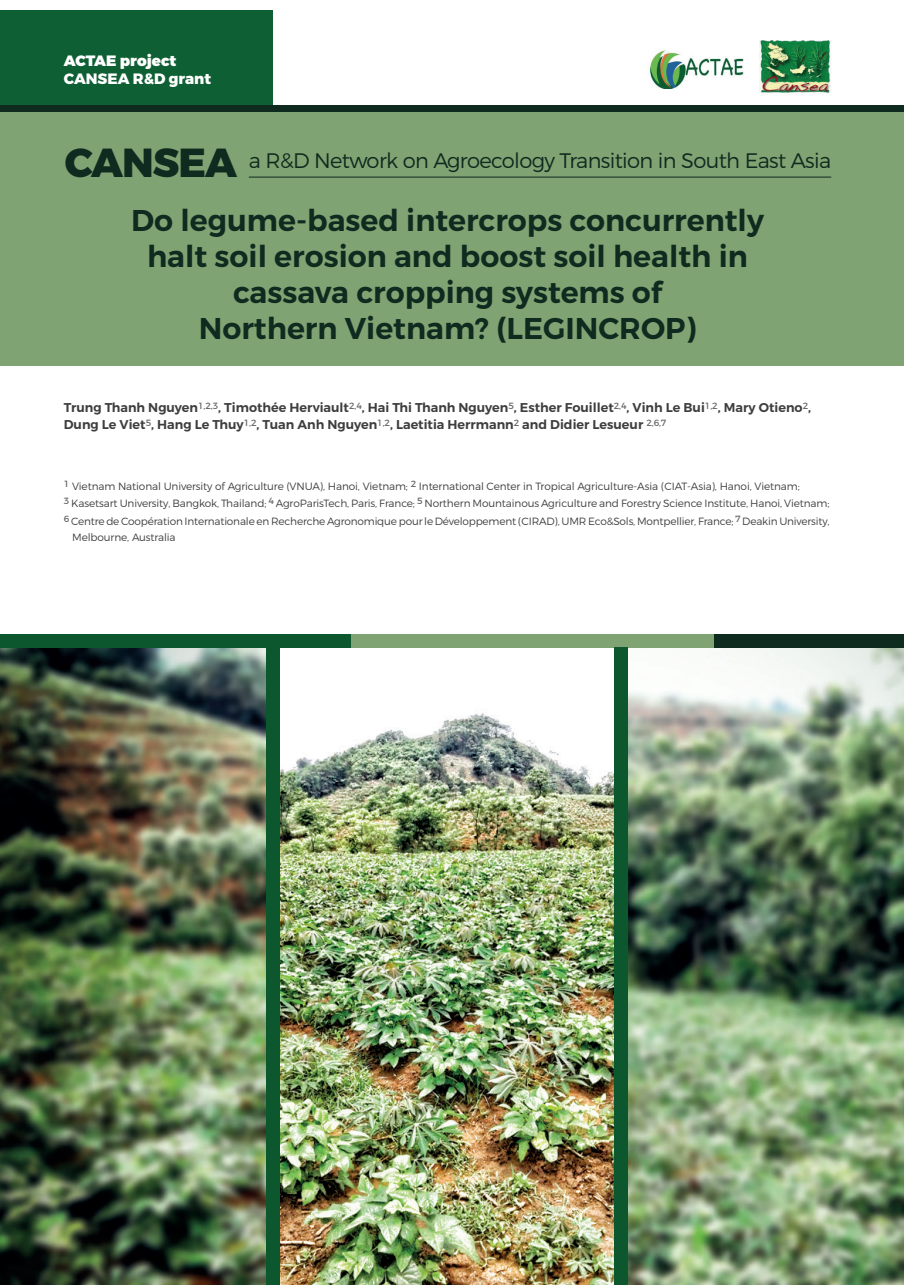
<style>
.page{position:relative;width:904px;height:1285px;background:#fff}
.page>*{position:absolute;margin:0;border:0;box-sizing:border-box;transform-origin:0 0}
.t1{font:800 40.5px "Montserrat";letter-spacing:-.025em;color:#0f2a1f}
.t2{font:600 30px/36px "Montserrat";color:#0f2a1f;text-align:center}
.t3{font:300 21px "Montserrat";letter-spacing:-.03em;color:#0f2a1f}
.t4{font:800 15px "Montserrat";color:#fff}
.t5{font:900 15px "Montserrat";color:#fff}
.t6{font:600 12.75px/17.2px "Montserrat";color:#3e3e3f}
.t7{font:300 10.5px "Montserrat";letter-spacing:-.01em;color:#3e3e3f}
</style>
<div class="page">
<img style="left:0;top:647px;width:904px;height:637px">
<img style="left:279px;top:647px;width:335px;height:637px">
<div style="left:0;top:11px;width:272px;height:95px;background:#0e5f33"></div>
<div style="left:0;top:106px;width:904px;height:259px;background:#7fa372"></div>
<div style="left:0;top:105px;width:904px;height:7px;background:#0f2a1f"></div>
<img style="left:649px;top:50px;width:95px;height:39px">
<img style="left:759px;top:40px;width:72px;height:54px">
<div style="left:0;top:634px;width:351px;height:13px;background:#0c572d"></div>
<div style="left:351px;top:634px;width:368px;height:13px;background:#7fa372"></div>
<div style="left:714px;top:634px;width:190px;height:13px;background:#0f2a1f"></div>
<div style="left:266px;top:647px;width:13px;height:637px;background:#0c572d"></div>
<div style="left:614px;top:647px;width:13px;height:637px;background:#0c572d"></div>
<hr style="left:249px;top:177px;width:582px;height:1px;background:#0f2a1f">
<h3 class="t5" style="left:64px;top:52px;width:114px">ACTAE project</h3>
<h3 class="t4" style="left:64px;top:70px;width:149px">CANSEA R&amp;D grant</h3>
<h1 class="t1" style="left:65px;top:137px;width:174px">CANSEA</h1>
<h3 class="t3" style="left:249px;top:147px;width:584px">a R&amp;D Network on Agroecology Transition in South East Asia</h3>
<h2 class="t2" style="left:131px;top:202px;width:634px">Do legume-based intercrops concurrently halt soil erosion and boost soil health in cassava cropping systems of<br>Northern Vietnam? (LEGINCROP)</h2>
<p class="t6" style="left:64px;top:398px;width:748px">Trung Thanh Nguyen<sup>1,2,3</sup>, Timothée Herviault<sup>2,4</sup>, Hai Thi Thanh Nguyen<sup>5</sup>, Esther Fouillet<sup>2,4</sup>, Vinh Le Bui<sup>1,2</sup>, Mary Otieno<sup>2</sup>,<br>Dung Le Viet<sup>5</sup>, Hang Le Thuy<sup>1,2</sup>, Tuan Anh Nguyen<sup>1,2</sup>, Laetitia Herrmann<sup>2</sup> and Didier Lesueur <sup>2,6,7</sup></p>
<p class="t7" style="left:64px;top:480px;width:737px"><sup>1</sup> Vietnam National University of Agriculture (VNUA), Hanoi, Vietnam; <sup>2</sup> International Center in Tropical Agriculture-Asia (CIAT-Asia), Hanoi, Vietnam;</p>
<p class="t7" style="left:64px;top:497px;width:767px"><sup>3</sup> Kasetsart University, Bangkok, Thailand; <sup>4</sup> AgroParisTech, Paris, France; <sup>5</sup> Northern Mountainous Agriculture and Forestry Science Institute, Hanoi, Vietnam;</p>
<p class="t7" style="left:64px;top:514px;width:767px"><sup>6</sup> Centre de Coopération Internationale en Recherche Agronomique pour le Développement (CIRAD), UMR Eco&amp;Sols, Montpellier, France; <sup>7</sup> Deakin University,</p>
<p class="t7" style="left:72px;top:531px;width:105px">Melbourne, Australia</p>
</div>
